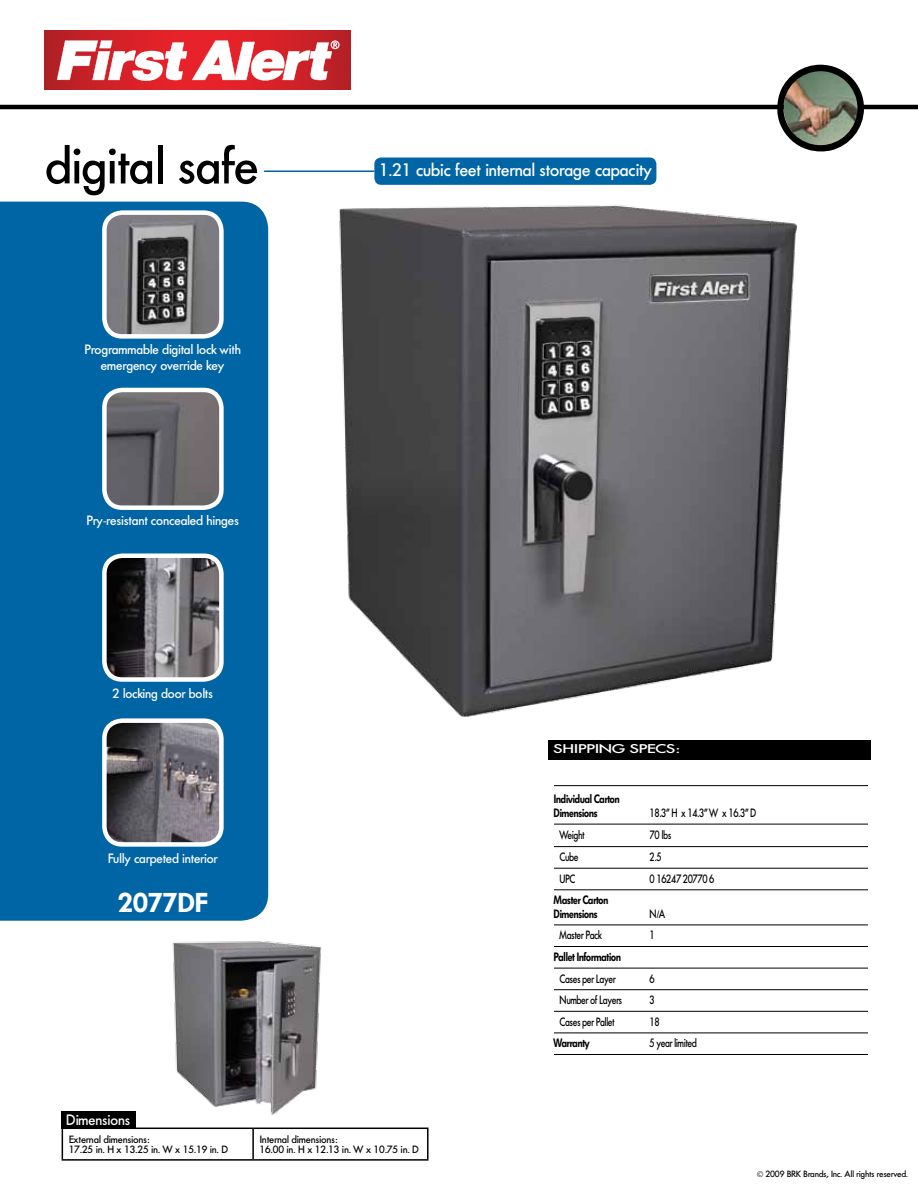
<style>
.page{position:relative;width:918px;height:1188px;background:#fff}
.page>*{position:absolute;margin:0;border:0;box-sizing:border-box;transform-origin:0 0}
.t1{font:500 51.9px "Futon";color:#000}
.t2{font:600 27px "Futon";color:#fff}
.t3{font:500 18px "Futon";color:#fff}
.t4{font:500 15px "Futon";color:#fff}
.t5{font:500 13.5px/16.2px "Futon";color:#fff;text-align:center}
.t6{font:500 13.35px "Futon";color:#fff}
.t7{font:500 12.6px "Futon";color:#fff;scale:1.43 1}
.t8{font:500 12px "Futon";letter-spacing:-.02em;color:#000;scale:.8 1}
.t9{font:600 12px/13.5px "Futon";letter-spacing:-.02em;color:#000;scale:.8 1}
.t10{font:500 10.5px/10.5px "Futon";color:#000}
.t11{font:500 9px "Futon";color:#000}
</style>
<div class="page">
<hr style="left:0;top:105px;width:918px;height:4px;background:#000">
<svg style="left:45px;top:31px;width:306px;height:58px;background:#cd2027"></svg>
<svg style="left:57px;top:40px;width:283px;height:41px"></svg>
<div style="left:548px;top:740px;width:323px;height:19px;background:#000"></div>
<svg style="left:771px;top:65px;width:93px;height:87px"></svg>
<div style="left:0;top:202px;width:268px;height:719px;background:#0065a4"></div>
<img style="left:104px;top:556px;width:117px;height:124px">
<div style="left:102px;top:554px;width:122px;height:128px;border:4px solid #fff;border-radius:18px"></div>
<img style="left:104px;top:721px;width:117px;height:123px">
<div style="left:102px;top:718px;width:122px;height:129px;border:4px solid #fff;border-radius:18px"></div>
<img style="left:104px;top:213px;width:117px;height:123px">
<div style="left:102px;top:210px;width:122px;height:129px;border:4px solid #fff;border-radius:18px"></div>
<img style="left:104px;top:390px;width:117px;height:118px">
<div style="left:102px;top:388px;width:122px;height:122px;border:4px solid #fff;border-radius:18px"></div>
<img style="left:339px;top:205px;width:458px;height:512px">
<hr style="left:62px;top:1128px;width:191px;height:1px;background:#000">
<hr style="left:62px;top:1129px;width:1px;height:30px;background:#000">
<hr style="left:253px;top:1128px;width:176px;height:1px;background:#000">
<hr style="left:252px;top:1129px;width:2px;height:30px;background:#000">
<hr style="left:427px;top:1129px;width:2px;height:30px;background:#000">
<hr style="left:62px;top:1159px;width:191px;height:2px;background:#000">
<hr style="left:253px;top:1159px;width:176px;height:2px;background:#000">
<div style="left:62px;top:1111px;width:74px;height:18px;background:#000"></div>
<img style="left:172px;top:941px;width:150px;height:175px">
<hr style="left:554px;top:785px;width:314px;height:1px;background:#000">
<hr style="left:554px;top:824px;width:314px;height:1px;background:#000">
<hr style="left:554px;top:846px;width:314px;height:1px;background:#000">
<hr style="left:554px;top:868px;width:314px;height:1px;background:#000">
<hr style="left:554px;top:889px;width:314px;height:1px;background:#000">
<hr style="left:554px;top:925px;width:314px;height:1px;background:#000">
<hr style="left:554px;top:946px;width:314px;height:1px;background:#000">
<hr style="left:554px;top:968px;width:314px;height:1px;background:#000">
<hr style="left:554px;top:989px;width:314px;height:1px;background:#000">
<hr style="left:554px;top:1011px;width:314px;height:1px;background:#000">
<hr style="left:554px;top:1033px;width:314px;height:1px;background:#000">
<hr style="left:554px;top:1054px;width:314px;height:1px;background:#000">
<div style="left:374px;top:158px;width:282px;height:27px;background:#0065a4;border-radius:7px"></div>
<hr style="left:264px;top:170px;width:110px;height:2px;background:#0065a4">
<h1 class="t1" style="left:46px;top:136px;width:215px">digital safe</h1>
<p class="t5" style="left:85px;top:341px;width:158px">Programmable digital lock with emergency override key</p>
<p class="t5" style="left:87px;top:513px;width:154px">Pry-resistant concealed hinges</p>
<p class="t6" style="left:113px;top:686px;width:102px">2 locking door bolts</p>
<p class="t6" style="left:108px;top:850px;width:111px">Fully carpeted interior</p>
<h2 class="t2" style="left:119px;top:886px;width:90px">2077DF</h2>
<p class="t4" style="left:67px;top:1111px;width:65px">Dimensions</p>
<h3 class="t3" style="left:380px;top:159px;width:274px">1.21 cubic feet internal storage capacity</h3>
<p class="t7" style="left:554px;top:741px;width:90px">SHIPPING Specs :</p>
<p class="t9" style="left:554px;top:793px;width:84px">Individual Carton<br>Dimensions</p>
<p class="t8" style="left:650px;top:806px;width:135px">18.3” H x 14.3” W x 16.3” D</p>
<p class="t8" style="left:560px;top:828px;width:32px">Weight</p>
<p class="t8" style="left:650px;top:828px;width:28px">70 lbs</p>
<p class="t8" style="left:554px;top:850px;width:32px">Cube</p>
<p class="t8" style="left:650px;top:850px;width:16px">2.5</p>
<p class="t8" style="left:560px;top:872px;width:18px">UPC</p>
<p class="t8" style="left:650px;top:872px;width:82px">0 16247 20770 6</p>
<p class="t9" style="left:554px;top:893px;width:70px">Master Carton<br>Dimensions</p>
<p class="t8" style="left:650px;top:907px;width:21px">N/A</p>
<p class="t8" style="left:560px;top:928px;width:54px">Master Pack</p>
<p class="t8" style="left:650px;top:928px;width:8px">1</p>
<p class="t9" style="left:554px;top:950px;width:85px">Pallet Information</p>
<p class="t8" style="left:554px;top:971px;width:79px">Cases per Layer</p>
<p class="t8" style="left:650px;top:971px;width:8px">6</p>
<p class="t8" style="left:560px;top:993px;width:79px">Number of Layers</p>
<p class="t8" style="left:650px;top:993px;width:8px">3</p>
<p class="t8" style="left:554px;top:1015px;width:78px">Cases per Pallet</p>
<p class="t8" style="left:650px;top:1015px;width:14px">18</p>
<p class="t9" style="left:554px;top:1036px;width:46px">Warranty</p>
<p class="t8" style="left:650px;top:1036px;width:60px">5 year limited</p>
<p class="t10" style="left:69px;top:1134px;width:161px">External dimensions:<br>17.25 in. H x 13.25 in. W x 15.19 in. D</p>
<p class="t10" style="left:260px;top:1134px;width:161px">Internal dimensions:<br>16.00 in. H x 12.13 in. W x 10.75 in. D</p>
<p class="t11" style="left:757px;top:1169px;width:153px">© 2009 BRK Brands, Inc. All rights reserved.</p>
</div>
